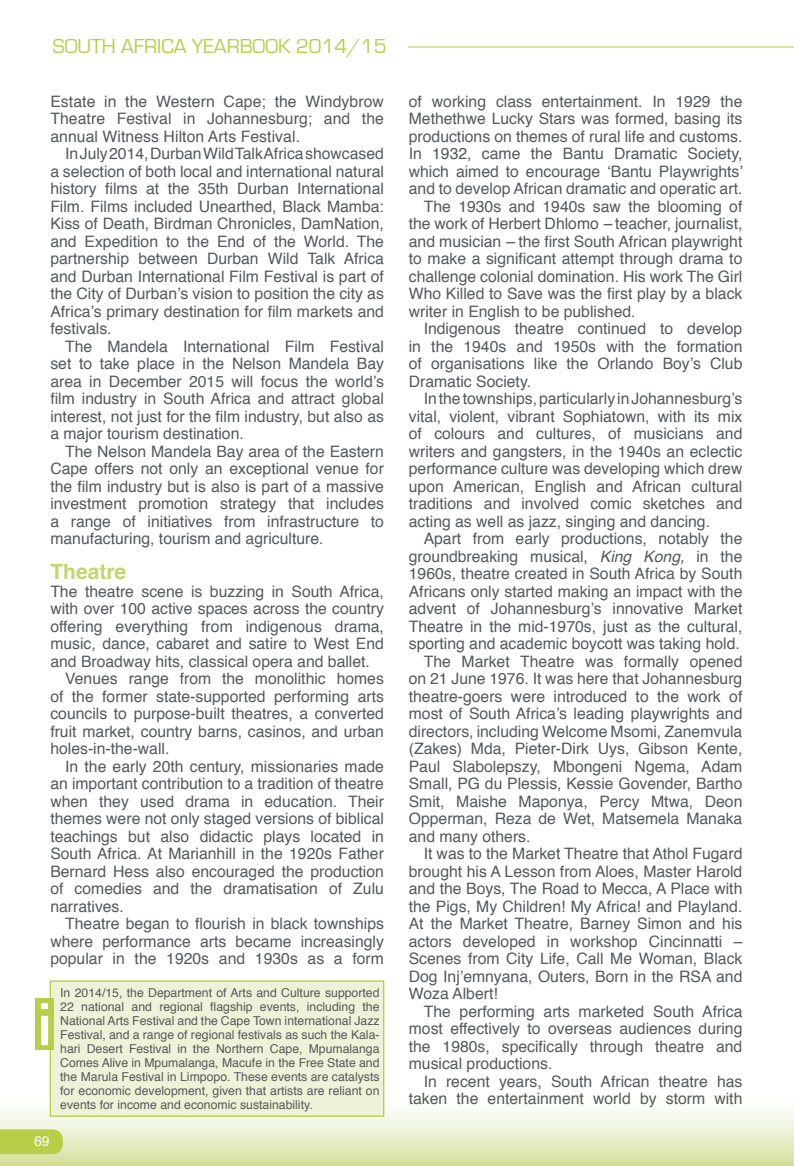
<style>
.page{position:relative;width:794px;height:1166px;background:#fff}
.page>*{position:absolute;margin:0;border:0;box-sizing:border-box;transform-origin:0 0}
.t1{font:700 63px "Eurostile";color:#fff}
.t2{font:700 21px "Helvetica";color:#c4d56e}
.t3{font:20.82px "Eurostile";color:#b6ce48}
.t4{font:15.75px/17.5px "Helvetica";color:#57585a;text-align:justify}
.t5{font:14px "Helvetica";color:#fff}
.t6{font:12.25px/14px "Helvetica";color:#57585a;text-align:justify}
.s1{font-style:italic}
</style>
<div class="page">
<hr style="left:408px;top:46px;width:386px;height:2px;background:#d9e2a2">
<svg style="left:0;top:1129px;width:63px;height:25px;background:#b8cf4e"></svg>
<div style="left:50px;top:981px;width:334px;height:135px;background:#edf3d8"></div>
<div style="left:50px;top:980px;width:334px;height:137px;border:1px solid #b6ce48"></div>
<div style="left:35px;top:998px;width:19px;height:51px;background:#b6ce48"></div>
<h3 class="t3" style="left:53px;top:35px;width:335px">SOUTH AFRICA YEARBOOK 2014/15</h3>
<p class="t4" style="left:50px;top:93px;width:335px">Estate in the Western Cape; the Windybrow Theatre Festival in Johannesburg; and the annual Witness Hilton Arts Festival.</p>
<p class="t4" style="left:50px;top:145px;width:335px;text-indent:15px">In July 2014, Durban Wild Talk Africa showcased a selection of both local and international natural history films at the 35th Durban International Film. Films included Unearthed, Black Mamba:<br>Kiss of Death, Birdman Chronicles, DamNation, and Expedition to the End of the World. The partnership between Durban Wild Talk Africa and Durban International Film Festival is part of the City of Durban’s vision to position the city as Africa’s primary destination for film markets and festivals.</p>
<p class="t4" style="left:50px;top:338px;width:335px;text-indent:15px">The Mandela International Film Festival set to take place in the Nelson Mandela Bay area in December 2015 will focus the world’s film industry in South Africa and attract global interest, not just for the film industry, but also as a major tourism destination.</p>
<p class="t4" style="left:50px;top:443px;width:335px;text-indent:15px">The Nelson Mandela Bay area of the Eastern Cape offers not only an exceptional venue for the film industry but is also is part of a massive investment promotion strategy that includes a range of initiatives from infrastructure to manufacturing, tourism and agriculture.</p>
<h2 class="t2" style="left:50px;top:555px;width:77px">Theatre</h2>
<p class="t4" style="left:50px;top:583px;width:335px">The theatre scene is buzzing in South Africa,</p>
<p class="t4" style="left:50px;top:600px;width:335px">with over 100 active spaces across the country</p>
<p class="t4" style="left:50px;top:618px;width:335px">offering everything from indigenous drama,</p>
<p class="t4" style="left:50px;top:635px;width:335px">music, dance, cabaret and satire to West End</p>
<p class="t4" style="left:50px;top:653px;width:321px">and Broadway hits, classical opera and ballet.</p>
<p class="t4" style="left:65px;top:670px;width:320px">Venues range from the monolithic homes</p>
<p class="t4" style="left:50px;top:688px;width:335px">of the former state-supported performing arts</p>
<p class="t4" style="left:50px;top:705px;width:335px">councils to purpose-built theatres, a converted</p>
<p class="t4" style="left:50px;top:723px;width:335px">fruit market, country barns, casinos, and urban</p>
<p class="t4" style="left:50px;top:740px;width:121px">holes-in-the-wall.</p>
<p class="t4" style="left:65px;top:758px;width:320px">In the early 20th century, missionaries made</p>
<p class="t4" style="left:50px;top:775px;width:335px">an important contribution to a tradition of theatre</p>
<p class="t4" style="left:50px;top:793px;width:335px">when they used drama in education. Their</p>
<p class="t4" style="left:50px;top:810px;width:335px">themes were not only staged versions of biblical</p>
<p class="t4" style="left:50px;top:828px;width:335px">teachings but also didactic plays located in</p>
<p class="t4" style="left:50px;top:845px;width:335px">South Africa. At Marianhill in the 1920s Father</p>
<p class="t4" style="left:50px;top:863px;width:335px">Bernard Hess also encouraged the production</p>
<p class="t4" style="left:50px;top:880px;width:335px">of comedies and the dramatisation of Zulu</p>
<p class="t4" style="left:50px;top:898px;width:75px">narratives.</p>
<p class="t4" style="left:65px;top:915px;width:320px">Theatre began to flourish in black townships</p>
<p class="t4" style="left:50px;top:933px;width:335px">where performance arts became increasingly</p>
<p class="t4" style="left:50px;top:950px;width:335px">popular in the 1920s and 1930s as a form</p>
<h1 class="t1" style="left:38px;top:990px;width:15px">i</h1>
<p class="t5" style="left:34px;top:1130px;width:17px">69</p>
<p class="t6" style="left:60px;top:986px;width:321px">In 2014/15, the Department of Arts and Culture supported 22 national and regional flagship events, including the National Arts Festival and the Cape Town international Jazz Festival, and a range of regional festivals as such the Kala&shy;hari Desert Festival in the Northern Cape, Mpumalanga Comes Alive in Mpumalanga, Macufe in the Free State and the Marula Festival in Limpopo. These events are catalysts for economic development, given that artists are reliant on events for income and economic sustainability.</p>
<p class="t4" style="left:409px;top:93px;width:335px">of working class entertainment. In 1929 the</p>
<p class="t4" style="left:409px;top:110px;width:335px">Methethwe Lucky Stars was formed, basing its</p>
<p class="t4" style="left:409px;top:128px;width:335px">productions on themes of rural life and customs.</p>
<p class="t4" style="left:409px;top:145px;width:335px">In 1932, came the Bantu Dramatic Society,</p>
<p class="t4" style="left:409px;top:163px;width:336px">which aimed to encourage ‘Bantu Playwrights’</p>
<p class="t4" style="left:409px;top:180px;width:335px">and to develop African dramatic and operatic art.</p>
<p class="t4" style="left:424px;top:198px;width:320px">The 1930s and 1940s saw the blooming of</p>
<p class="t4" style="left:409px;top:215px;width:335px">the work of Herbert Dhlomo <span class="s1">–</span> teacher, journalist,</p>
<p class="t4" style="left:409px;top:233px;width:335px">and musician <span class="s1">–</span> the first South African playwright</p>
<p class="t4" style="left:409px;top:250px;width:335px">to make a significant attempt through drama to</p>
<p class="t4" style="left:409px;top:268px;width:335px">challenge colonial domination. His work The Girl</p>
<p class="t4" style="left:409px;top:285px;width:335px">Who Killed to Save was the first play by a black</p>
<p class="t4" style="left:409px;top:303px;width:228px">writer in English to be published.</p>
<p class="t4" style="left:424px;top:320px;width:320px">Indigenous theatre continued to develop</p>
<p class="t4" style="left:409px;top:338px;width:335px">in the 1940s and 1950s with the formation</p>
<p class="t4" style="left:409px;top:355px;width:335px">of organisations like the Orlando Boy’s Club</p>
<p class="t4" style="left:409px;top:373px;width:124px">Dramatic Society.</p>
<p class="t4" style="left:424px;top:390px;width:320px">In the townships, particularly in Johannesburg’s</p>
<p class="t4" style="left:409px;top:408px;width:335px">vital, violent, vibrant Sophiatown, with its mix</p>
<p class="t4" style="left:409px;top:425px;width:335px">of colours and cultures, of musicians and</p>
<p class="t4" style="left:409px;top:443px;width:335px">writers and gangsters, in the 1940s an eclectic</p>
<p class="t4" style="left:409px;top:460px;width:335px">performance culture was developing which drew</p>
<p class="t4" style="left:409px;top:478px;width:335px">upon American, English and African cultural</p>
<p class="t4" style="left:409px;top:495px;width:335px">traditions and involved comic sketches and</p>
<p class="t4" style="left:409px;top:513px;width:303px">acting as well as jazz, singing and dancing.</p>
<p class="t4" style="left:424px;top:530px;width:320px">Apart from early productions, notably the</p>
<p class="t4" style="left:409px;top:548px;width:335px">groundbreaking musical, <span class="s1">King Kong,</span> in the</p>
<p class="t4" style="left:409px;top:565px;width:335px">1960s, theatre created in South Africa by South</p>
<p class="t4" style="left:409px;top:583px;width:335px">Africans only started making an impact with the</p>
<p class="t4" style="left:409px;top:600px;width:335px">advent of Johannesburg’s innovative Market</p>
<p class="t4" style="left:409px;top:618px;width:335px">Theatre in the mid-1970s, just as the cultural,</p>
<p class="t4" style="left:409px;top:635px;width:332px">sporting and academic boycott was taking hold.</p>
<p class="t4" style="left:424px;top:653px;width:320px">The Market Theatre was formally opened</p>
<p class="t4" style="left:409px;top:670px;width:335px">on 21 June 1976. It was here that Johannesburg</p>
<p class="t4" style="left:409px;top:688px;width:335px">theatre-goers were introduced to the work of</p>
<p class="t4" style="left:409px;top:705px;width:335px">most of South Africa’s leading playwrights and</p>
<p class="t4" style="left:409px;top:723px;width:335px">directors, including Welcome Msomi, Zanemvula</p>
<p class="t4" style="left:409px;top:740px;width:335px">(Zakes) Mda, Pieter-Dirk Uys, Gibson Kente,</p>
<p class="t4" style="left:409px;top:758px;width:335px">Paul Slabolepszy, Mbongeni Ngema, Adam</p>
<p class="t4" style="left:409px;top:775px;width:335px">Small, PG du Plessis, Kessie Govender, Bartho</p>
<p class="t4" style="left:409px;top:793px;width:335px">Smit, Maishe Maponya, Percy Mtwa, Deon</p>
<p class="t4" style="left:409px;top:810px;width:335px">Opperman, Reza de Wet, Matsemela Manaka</p>
<p class="t4" style="left:409px;top:828px;width:123px">and many others.</p>
<p class="t4" style="left:424px;top:845px;width:320px">It was to the Market Theatre that Athol Fugard</p>
<p class="t4" style="left:409px;top:863px;width:335px">brought his A Lesson from Aloes, Master Harold</p>
<p class="t4" style="left:409px;top:880px;width:335px">and the Boys, The Road to Mecca, A Place with</p>
<p class="t4" style="left:409px;top:898px;width:335px">the Pigs, My Children! My Africa! and Playland.</p>
<p class="t4" style="left:409px;top:915px;width:335px">At the Market Theatre, Barney Simon and his</p>
<p class="t4" style="left:409px;top:933px;width:335px">actors developed in workshop Cincinnatti –</p>
<p class="t4" style="left:409px;top:950px;width:335px">Scenes from City Life, Call Me Woman, Black</p>
<p class="t4" style="left:409px;top:968px;width:335px">Dog Inj’emnyana, Outers, Born in the RSA and</p>
<p class="t4" style="left:409px;top:985px;width:91px">Woza Albert!</p>
<p class="t4" style="left:424px;top:1003px;width:320px">The performing arts marketed South Africa</p>
<p class="t4" style="left:409px;top:1020px;width:335px">most effectively to overseas audiences during</p>
<p class="t4" style="left:409px;top:1038px;width:335px">the 1980s, specifically through theatre and</p>
<p class="t4" style="left:409px;top:1055px;width:145px">musical productions.</p>
<p class="t4" style="left:424px;top:1073px;width:320px">In recent years, South African theatre has</p>
<p class="t4" style="left:409px;top:1090px;width:335px">taken the entertainment world by storm with</p>
</div>
